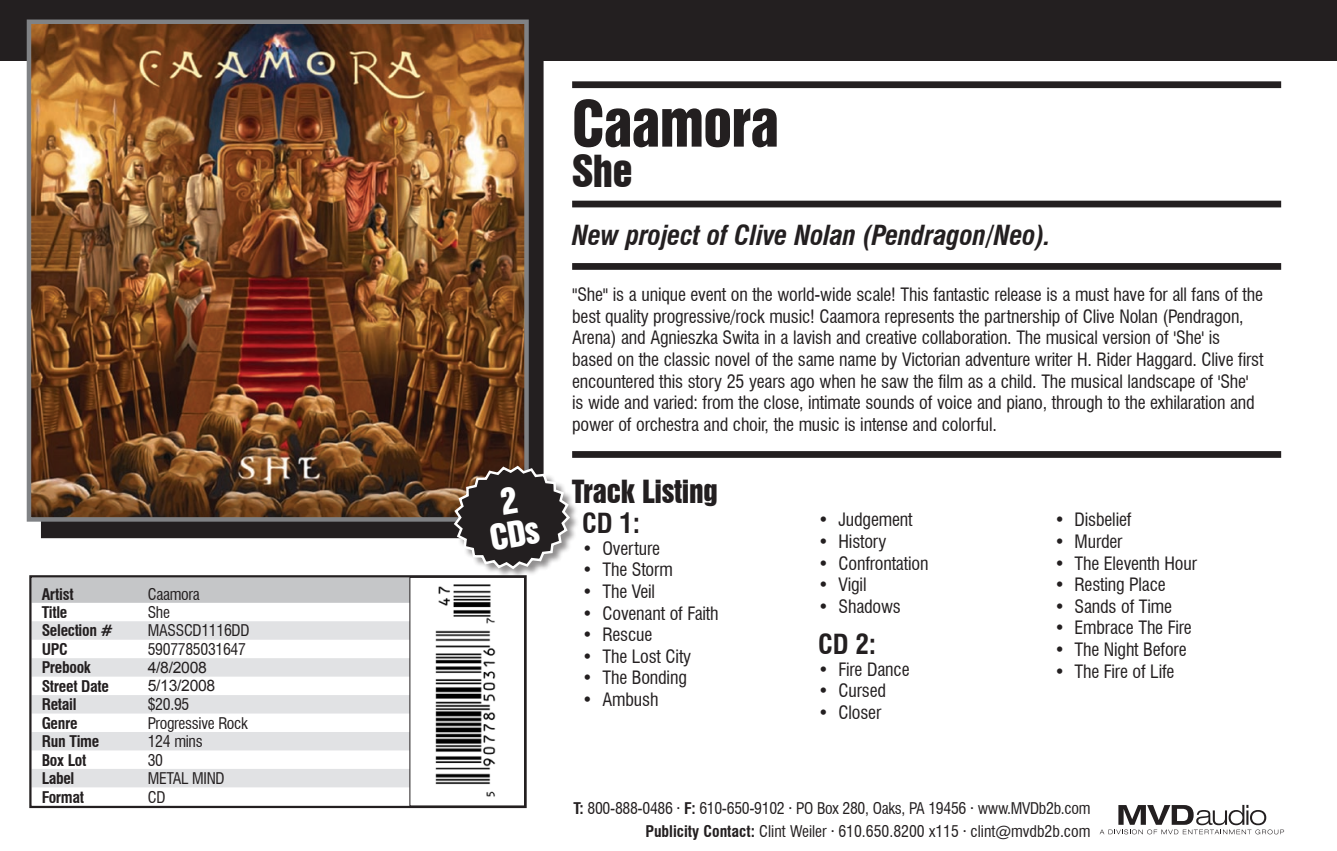
<style>
.page{position:relative;width:1337px;height:851px;background:#fff}
.page>*{position:absolute;margin:0;border:0;box-sizing:border-box;transform-origin:0 0}
.t1{font:58.5px "Swiss 921 BT Regular A";letter-spacing:-.01em;color:#231f20}
.t2{font:40.5px "Swiss 921 BT Regular A";color:#231f20}
.t3{font:32.85px/33.8px "Swiss 921 BT Regular A";color:#fff;text-align:center}
.t4{font:29.25px "Swiss 921 BT Regular A";letter-spacing:-.01em;color:#231f20}
.t5{font:italic 700 condensed 27px "Swiss 721 BT";letter-spacing:-.01em;color:#231f20}
.t6{font:700 condensed 27px "Swiss 721 BT";color:#231f20}
.t7{font:condensed 18px/21.6px "Swiss 721 BT";letter-spacing:-.01em;color:#231f20}
.t8{font:condensed 15.75px/22.5px "Swiss 721 BT";letter-spacing:-.02em;color:#231f20;text-align:right}
.t9{font:700 condensed 15.75px "Swiss 721 BT";letter-spacing:-.02em;color:#231f20}
.t10{font:15.75px "Arial";letter-spacing:-.02em;color:#231f20}
.s1{font-weight:700}
</style>
<div class="page">
<div style="left:0;top:0;width:1336px;height:61px;background:#231f20"></div>
<div style="left:572px;top:81px;width:709px;height:7px;background:#231f20"></div>
<div style="left:572px;top:201px;width:709px;height:6px;background:#231f20"></div>
<div style="left:572px;top:263px;width:709px;height:7px;background:#231f20"></div>
<div style="left:572px;top:451px;width:709px;height:7px;background:#231f20"></div>
<div style="left:41px;top:40px;width:502px;height:498px;background:#231f20"></div>
<img style="left:32px;top:25px;width:492px;height:491px">
<div style="left:27px;top:20px;width:502px;height:501px;border:4px solid #808285"></div>
<div style="left:32px;top:578px;width:377px;height:24px;background:#c5c6c8"></div>
<svg style="left:32px;top:621px;width:377px;height:166px;fill:#e1e2e4"></svg>
<div style="left:29px;top:575px;width:497px;height:233px;border:2px solid #231f20"></div>
<img style="left:435px;top:586px;width:61px;height:211px">
<div style="left:409px;top:577px;width:116px;height:229px;border:1px solid #231f20"></div>
<div style="left:453px;top:465px;width:149px;height:140px;background:#231f20;opacity:.5"></div>
<svg style="left:452px;top:464px;width:120px;height:106px"></svg>
<svg style="left:1099px;top:804px;width:185px;height:30px"></svg>
<p class="t9" style="left:42px;top:584px;width:33px">Artist</p>
<p class="t8" style="left:148px;top:582px;width:54px">Caamora</p>
<p class="t9" style="left:42px;top:602px;width:27px">Title</p>
<p class="t8" style="left:148px;top:601px;width:24px">She</p>
<p class="t9" style="left:42px;top:621px;width:73px">Selection #</p>
<p class="t8" style="left:148px;top:619px;width:103px">MASSCD1116DD</p>
<p class="t9" style="left:42px;top:639px;width:27px">UPC</p>
<p class="t8" style="left:148px;top:638px;width:100px">5907785031647</p>
<p class="t9" style="left:42px;top:658px;width:51px">Prebook</p>
<p class="t10" style="left:148px;top:657px;width:61px">4/8/2008</p>
<p class="t9" style="left:42px;top:676px;width:69px">Street Date</p>
<p class="t10" style="left:148px;top:675px;width:69px">5/13/2008</p>
<p class="t9" style="left:42px;top:695px;width:36px">Retail</p>
<p class="t8" style="left:148px;top:693px;width:43px">$20.95</p>
<p class="t9" style="left:42px;top:713px;width:37px">Genre</p>
<p class="t8" style="left:148px;top:711px;width:102px">Progressive Rock</p>
<p class="t9" style="left:42px;top:732px;width:59px">Run Time</p>
<p class="t8" style="left:148px;top:730px;width:56px">124 mins</p>
<p class="t9" style="left:42px;top:750px;width:46px">Box Lot</p>
<p class="t8" style="left:148px;top:748px;width:17px">30</p>
<p class="t9" style="left:42px;top:768px;width:34px">Label</p>
<p class="t8" style="left:148px;top:767px;width:78px">METAL MIND</p>
<p class="t9" style="left:42px;top:787px;width:44px">Format</p>
<p class="t8" style="left:148px;top:785px;width:19px">CD</p>
<h3 class="t3" style="left:481px;top:487px;width:51px;rotate:-10deg">2<br>CDs</h3>
<h1 class="t1" style="left:572px;top:85px;width:208px">Caamora</h1>
<h2 class="t2" style="left:572px;top:145px;width:62px">She</h2>
<h3 class="t5" style="left:572px;top:219px;width:480px">New project of Clive Nolan (Pendragon/Neo).</h3>
<p class="t7" style="left:572px;top:284px;width:693px">"She" is a unique event on the world-wide scale! This fantastic release is a must have for all fans of the best quality progressive/rock music! Caamora represents the partnership of Clive Nolan (Pendragon, Arena) and Agnieszka Swita in a lavish and creative collaboration. The musical version of 'She' is based on the classic novel of the same name by Victorian adventure writer H. Rider Haggard. Clive first encountered this story 25 years ago when he saw the film as a child. The musical landscape of 'She' is wide and varied: from the close, intimate sounds of voice and piano, through to the exhilaration and power of orchestra and choir, the music is intense and colorful.</p>
<h3 class="t4" style="left:572px;top:472px;width:147px">Track Listing</h3>
<h3 class="t6" style="left:582px;top:507px;width:59px">CD 1:</h3>
<p class="t7" style="left:582px;top:537px;width:79px">• Overture</p>
<p class="t7" style="left:582px;top:559px;width:92px">• The Storm</p>
<p class="t7" style="left:582px;top:580px;width:74px">• The Veil</p>
<p class="t7" style="left:582px;top:602px;width:138px">• Covenant of Faith</p>
<p class="t7" style="left:582px;top:623px;width:72px">• Rescue</p>
<p class="t7" style="left:582px;top:645px;width:110px">• The Lost City</p>
<p class="t7" style="left:582px;top:667px;width:106px">• The Bonding</p>
<p class="t7" style="left:582px;top:688px;width:78px">• Ambush</p>
<p class="t7" style="left:818px;top:509px;width:96px">• Judgement</p>
<p class="t7" style="left:818px;top:530px;width:70px">• History</p>
<p class="t7" style="left:818px;top:552px;width:112px">• Confrontation</p>
<p class="t7" style="left:818px;top:573px;width:50px">• Vigil</p>
<p class="t7" style="left:818px;top:595px;width:84px">• Shadows</p>
<h3 class="t6" style="left:818px;top:628px;width:59px">CD 2:</h3>
<p class="t7" style="left:818px;top:658px;width:93px">• Fire Dance</p>
<p class="t7" style="left:818px;top:680px;width:69px">• Cursed</p>
<p class="t7" style="left:818px;top:701px;width:64px">• Closer</p>
<p class="t7" style="left:1054px;top:509px;width:79px">• Disbelief</p>
<p class="t7" style="left:1054px;top:530px;width:70px">• Murder</p>
<p class="t7" style="left:1054px;top:552px;width:144px">• The Eleventh Hour</p>
<p class="t7" style="left:1054px;top:573px;width:113px">• Resting Place</p>
<p class="t7" style="left:1054px;top:595px;width:119px">• Sands of Time</p>
<p class="t7" style="left:1054px;top:617px;width:139px">• Embrace The Fire</p>
<p class="t7" style="left:1054px;top:638px;width:134px">• The Night Before</p>
<p class="t7" style="left:1054px;top:660px;width:122px">• The Fire of Life</p>
<p class="t8" style="left:573px;top:797px;width:518px"><span class="s1">T:</span> 800-888-0486 ∙ <span class="s1">F:</span> 610-650-9102 ∙ PO Box 280, Oaks, PA 19456 ∙ www.MVDb2b.com<br><span class="s1">Publicity Contact:</span> Clint Weiler ∙ 610.650.8200 x115 ∙ clint@mvdb2b.com</p>
</div>
